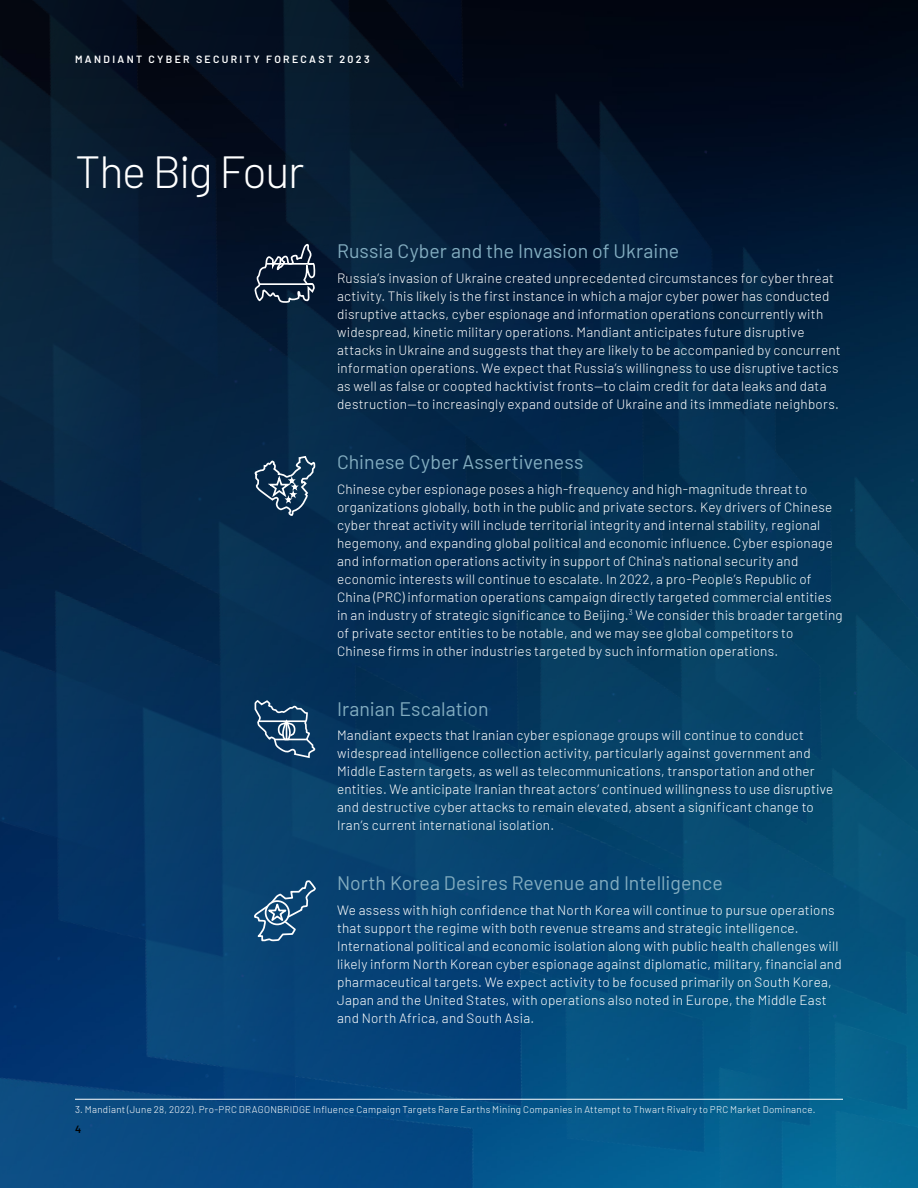
<style>
.page{position:relative;width:918px;height:1188px;background:#fff}
.page>*{position:absolute;margin:0;border:0;box-sizing:border-box;transform-origin:0 0}
.Headline{font:300 45px "Barlow";letter-spacing:-.03em;color:#fff}
.Body{font:19.5px "Barlow";color:#83adc0}
.Body-2{font:300 13.5px/18px "Barlow";letter-spacing:.02em;color:#fff}
.Body_Bullet_List_L1{font:300 13.5px/18px "Barlow";letter-spacing:.02em;color:#fff}
.t1{font:600 10.5px "Barlow";letter-spacing:.225em;color:#fff}
.t2{font:600 10.5px "Barlow";color:#000}
.Footnote_with_rule{font:300 9.75px "Barlow";letter-spacing:.03em;color:#fff}
</style>
<div class="page">
<img style="left:0;top:0;width:918px;height:1188px">
<svg style="left:254px;top:244px;width:62px;height:68px;background:#233348"></svg>
<hr style="left:266px;top:263px;width:46px;height:2px;background:#fff">
<hr style="left:260px;top:283px;width:53px;height:2px;background:#fff">
<svg style="left:254px;top:457px;width:62px;height:59px;background:#304e6a"></svg>
<svg style="left:254px;top:701px;width:62px;height:58px;background:#305779"></svg>
<svg style="left:254px;top:878px;width:62px;height:66px;background:#2c5e86"></svg>
<hr style="left:75px;top:1099px;width:768px;height:1px;background:#fff">
<p class="t1" style="left:75px;top:51px;width:296px">MANDIANT CYBER SECURITY FORECAST 2023</p>
<p class="Headline" style="left:75px;top:139px;width:231px">The Big Four</p>
<p class="Body" style="left:337px;top:237px;width:344px">Russia Cyber and the Invasion of Ukraine</p>
<p class="Body-2" style="left:337px;top:268px;width:505px">Russia’s invasion of Ukraine created unprecedented circumstances for cyber threat activity. This likely is the first instance in which a major cyber power has conducted disruptive attacks, cyber espionage and information operations concurrently with widespread, kinetic military operations. Mandiant anticipates future disruptive attacks in Ukraine and suggests that they are likely to be accompanied by concurrent information operations. We expect that Russia’s willingness to use disruptive tactics as well as false or coopted hacktivist fronts—to claim credit for data leaks and data destruction—to increasingly expand outside of Ukraine and its immediate neighbors.</p>
<p class="Body" style="left:337px;top:448px;width:248px">Chinese Cyber Assertiveness</p>
<p class="Body_Bullet_List_L1" style="left:337px;top:479px;width:507px">Chinese cyber espionage poses a high-frequency and high-magnitude threat to organizations globally, both in the public and private sectors. Key drivers of Chinese cyber threat activity will include territorial integrity and internal stability, regional hegemony, and expanding global political and economic influence. Cyber espionage and information operations activity in support of China's national security and economic interests will continue to escalate. In 2022, a pro-People’s Republic of China (PRC) information operations campaign directly targeted commercial entities in an industry of strategic significance to Beijing.<sup>3</sup> We consider this broader targeting of private sector entities to be notable, and we may see global competitors to Chinese firms in other industries targeted by such information operations.</p>
<p class="Body" style="left:337px;top:694px;width:153px">Iranian Escalation</p>
<p class="Body-2" style="left:337px;top:725px;width:498px">Mandiant expects that Iranian cyber espionage groups will continue to conduct widespread intelligence collection activity, particularly against government and Middle Eastern targets, as well as telecommunications, transportation and other entities. We anticipate Iranian threat actors’ continued willingness to use disruptive and destructive cyber attacks to remain elevated, absent a significant change to Iran’s current international isolation.</p>
<p class="Body" style="left:337px;top:869px;width:387px">North Korea Desires Revenue and Intelligence</p>
<p class="Body-2" style="left:337px;top:900px;width:506px">We assess with high confidence that North Korea will continue to pursue operations that support the regime with both revenue streams and strategic intelligence.<br>International political and economic isolation along with public health challenges will likely inform North Korean cyber espionage against diplomatic, military, financial and pharmaceutical targets. We expect activity to be focused primarily on South Korea, Japan and the United States, with operations also noted in Europe, the Middle East and North Africa, and South Asia.</p>
<p class="Footnote_with_rule" style="left:75px;top:1102px;width:742px">3. Mandiant (June 28, 2022). Pro-PRC DRAGONBRIDGE Influence Campaign Targets Rare Earths Mining Companies in Attempt to Thwart Rivalry to PRC Market Dominance.</p>
<p class="t2" style="left:75px;top:1121px;width:8px">4</p>
</div>
